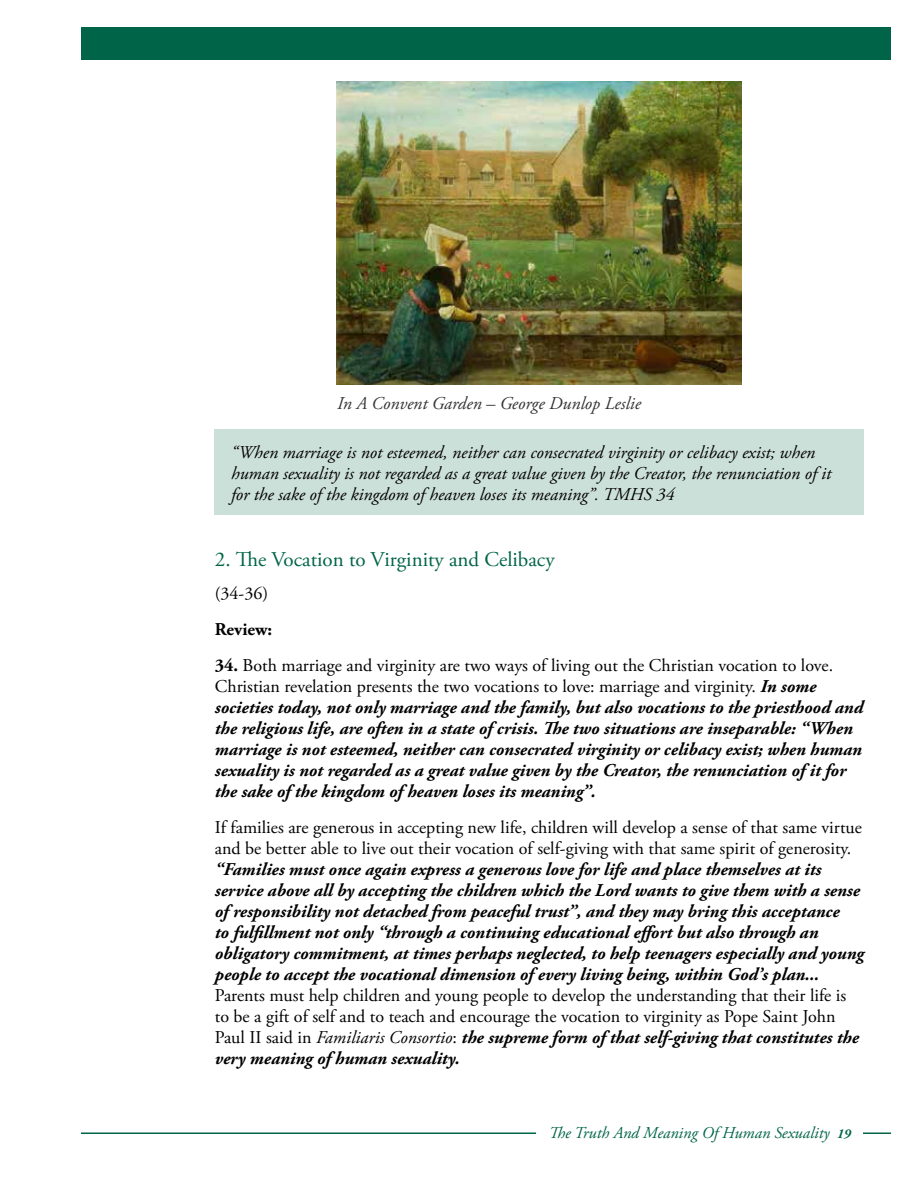
<style>
.page{position:relative;width:918px;height:1188px;background:#fff}
.page>*{position:absolute;margin:0;border:0;box-sizing:border-box;transform-origin:0 0}
.t1{font:21px "Adobe Garamond Pro";color:#006548}
.t2{font:italic 700 18px/21px "Adobe Garamond Pro";color:#000}
.t3{font:18px/21px "Adobe Garamond Pro";color:#000}
.t4{font:italic 18px/21px "Adobe Garamond Pro";color:#000}
.t5{font:italic 18px "Adobe Garamond Pro";color:#333}
.t6{font:700 18px "Adobe Garamond Pro";color:#000}
.t7{font:italic 16.5px "Adobe Garamond Pro";color:#006548}
.s1{font-style:normal}
.s2{font-weight:400;font-style:normal}
.s3{font-style:italic}
.s4{font-weight:700;font-style:italic}
.s5{font-weight:700;font-size:13.5px}
</style>
<div class="page">
<hr style="left:81px;top:1132px;width:810px;height:2px;background:#006548">
<div style="left:537px;top:1126px;width:326px;height:25px;background:#fff"></div>
<div style="left:81px;top:27px;width:810px;height:33px;background:#006548"></div>
<img style="left:337px;top:81px;width:405px;height:304px">
<div style="left:215px;top:429px;width:649px;height:86px;background:#cce0da"></div>
<p class="t5" style="left:337px;top:393px;width:306px">In A Convent Garden – George Dunlop Leslie</p>
<p class="t4" style="left:231px;top:443px;width:602px">“When marriage is not esteemed, neither can consecrated virginity or celibacy exist; when human sexuality is not regarded as a great value given by the Creator, the renunciation of it for the sake of the kingdom of heaven loses its meaning”. TMHS 34</p>
<p class="t1" style="left:215px;top:547px;width:341px">2. The Vocation to Virginity and Celibacy</p>
<p class="t3" style="left:215px;top:583px;width:55px">(34-36)</p>
<p class="t6" style="left:215px;top:619px;width:59px">Review:</p>
<p class="t2" style="left:215px;top:655px;width:650px"><span class="s1">34.</span> <span class="s2">Both marriage and virginity are two ways of living out the Christian vocation to love.<br>Christian revelation presents the two vocations to love: marriage and virginity.</span> In some societies today, not only marriage and the family, but also vocations to the priesthood and the religious life, are often in a state of crisis. The two situations are inseparable: “When marriage is not esteemed, neither can consecrated virginity or celibacy exist; when human sexuality is not regarded as a great value given by the Creator, the renunciation of it for the sake of the kingdom of heaven loses its meaning”.</p>
<p class="t3" style="left:215px;top:817px;width:649px">If families are generous in accepting new life, children will develop a sense of that same virtue and be better able to live out their vocation of self-giving with that same spirit of generosity.</p>
<p class="t2" style="left:215px;top:859px;width:651px">“Families must once again express a generous love for life and place themselves at its service above all by accepting the children which the Lord wants to give them with a sense of responsibility not detached from peaceful trust”, and they may bring this acceptance<br>to fulfillment not only “through a continuing educational effort but also through an obligatory commitment, at times perhaps neglected, to help teenagers especially and young people to accept the vocational dimension of every living being, within God’s plan...</p>
<p class="t3" style="left:215px;top:985px;width:646px">Parents must help children and young people to develop the understanding that their life is to be a gift of self and to teach and encourage the vocation to virginity as Pope Saint John Paul II said in <span class="s3">Familiaris Consortio</span>: <span class="s4">the supreme form of that self-giving that constitutes the very meaning of human sexuality.</span></p>
<p class="t7" style="left:549px;top:1123px;width:304px">The Truth And Meaning Of Human Sexuality <span class="s5">19</span></p>
</div>
